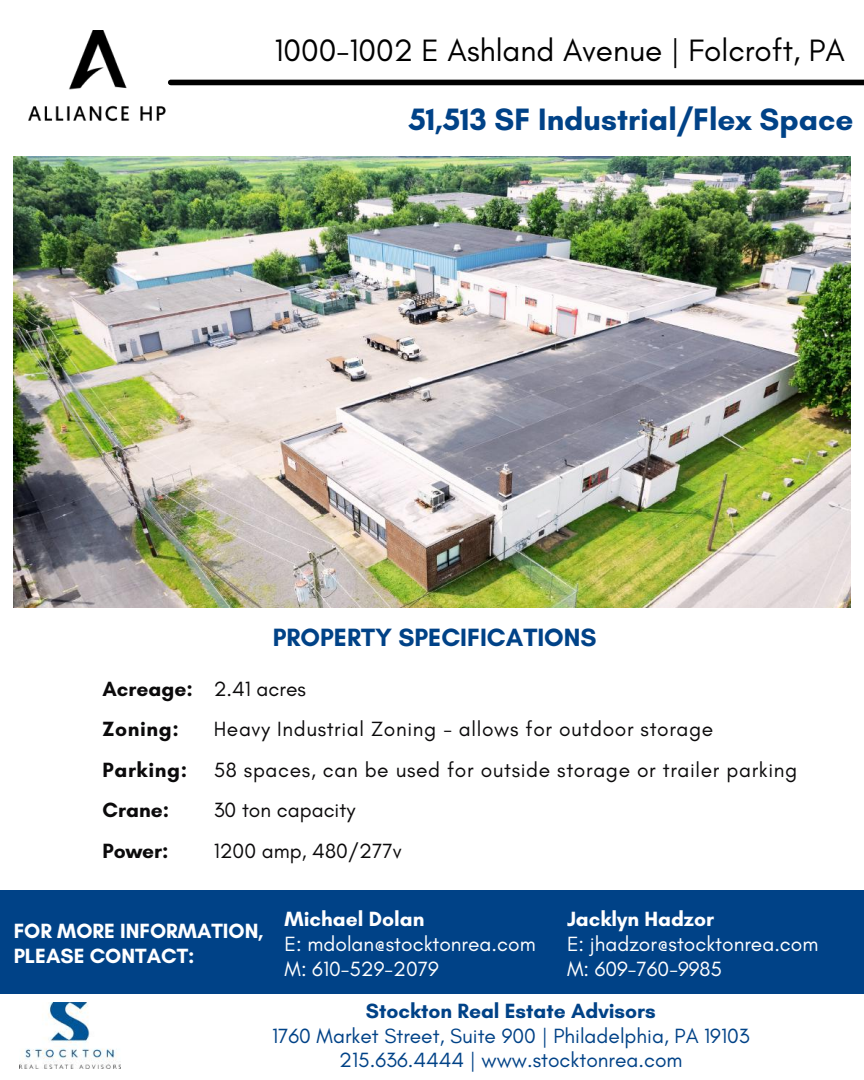
<style>
.page{position:relative;width:864px;height:1080px;background:#fff}
.page>*{position:absolute;margin:0;border:0;box-sizing:border-box;transform-origin:0 0}
.t1{font:31.5px "Glacial Indifference";color:#000}
.t2{font:700 31.5px "Glacial Indifference";color:#004287}
.t3{font:700 25.5px "Glacial Indifference";color:#004287}
.t4{font:21px/40.5px "Glacial Indifference";letter-spacing:.03em;color:#0b0a0b}
.t5{font:21px/24.8px "Glacial Indifference";color:#004287;text-align:center}
.t6{font:21px/24.8px "Glacial Indifference";color:#fff}
.t7{font:700 21px/24.8px "Glacial Indifference";color:#fff}
.t8{font:700 21px/40.5px "Glacial Indifference";color:#0b0a0b}
.t9{font:700 21px "Glacial Indifference";color:#004287}
</style>
<div class="page">
<img style="left:19px;top:1002px;width:101px;height:67px">
<div style="left:171px;top:80px;width:693px;height:5px;background:#000"></div>
<div style="left:0;top:890px;width:864px;height:104px;background:#004287"></div>
<img style="left:29px;top:31px;width:137px;height:90px">
<img style="left:14px;top:157px;width:837px;height:451px">
<h1 class="t1" style="left:275px;top:31px;width:572px">1000-1002 E Ashland Avenue | Folcroft, PA</h1>
<h1 class="t2" style="left:409px;top:100px;width:446px">51,513 SF Industrial/Flex Space</h1>
<p class="t8" style="left:103px;top:668px;width:92px">Acreage:<br>Zoning:<br>Parking:<br>Crane:<br>Power:</p>
<p class="t3" style="left:273px;top:622px;width:325px">PROPERTY SPECIFICATIONS</p>
<p class="t4" style="left:214px;top:668px;width:585px">2.41 acres<br>Heavy Industrial Zoning - allows for outdoor storage<br>58 spaces, can be used for outside storage or trailer parking<br>30 ton capacity<br>1200 amp, 480/277v</p>
<p class="t7" style="left:14px;top:919px;width:252px">FOR MORE INFORMATION,<br>PLEASE CONTACT:</p>
<p class="t7" style="left:285px;top:906px;width:141px">Michael Dolan</p>
<p class="t6" style="left:285px;top:931px;width:253px">E: mdolan@stocktonrea.com<br>M: 610-529-2079</p>
<p class="t7" style="left:567px;top:906px;width:149px">Jacklyn Hadzor</p>
<p class="t6" style="left:567px;top:931px;width:253px">E: jhadzor@stocktonrea.com<br>M: 609-760-9985</p>
<p class="t9" style="left:366px;top:998px;width:291px">Stockton Real Estate Advisors</p>
<p class="t5" style="left:272px;top:1023px;width:479px">1760 Market Street, Suite 900 | Philadelphia, PA 19103<br>215.636.4444 | www.stocktonrea.com</p>
</div>
